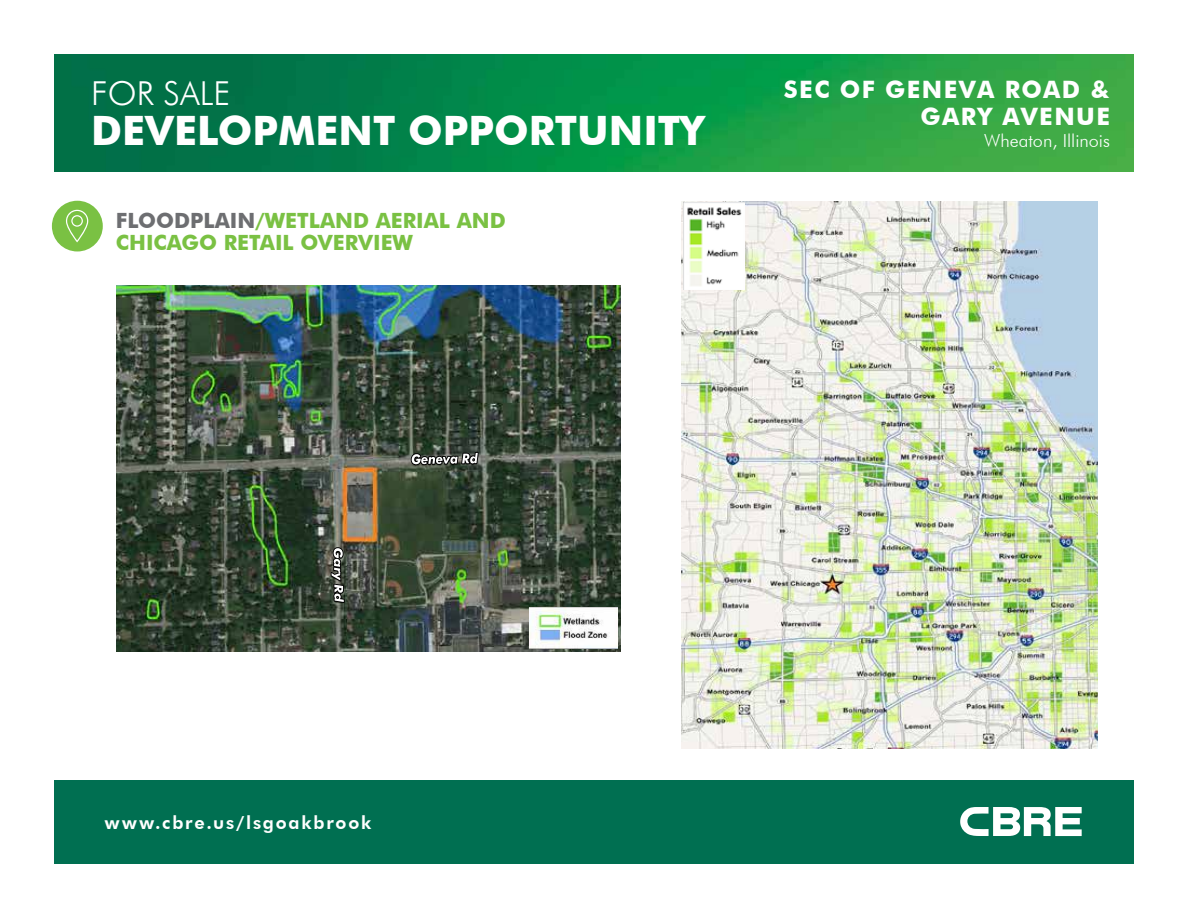
<style>
.page{position:relative;width:1188px;height:918px;background:#fff}
.page>*{position:absolute;margin:0;border:0;box-sizing:border-box;transform-origin:0 0}
.t1{font:700 40.5px "Futura BT";color:#fff}
.t2{font:300 33px "Futura BT";color:#fff}
.t3{font:700 24px/27px "Futura BT";letter-spacing:.06em;color:#fff;text-align:right}
.t4{font:700 21px/22.5px "Futura BT";color:#7ac143}
.t5{font:800 18px "Futura BT";letter-spacing:.1em;color:#fff}
.t6{font:300 18px "Futura BT";color:#fff}
.s1{color:#6d6e71}
</style>
<div class="page">
<img style="left:54px;top:54px;width:1080px;height:118px">
<div style="left:54px;top:780px;width:1080px;height:84px;background:#006f51"></div>
<svg style="left:960px;top:807px;width:122px;height:29px"></svg>
<img style="left:681px;top:201px;width:417px;height:548px">
<div style="left:52px;top:201px;width:51px;height:50px;background:#7ac143;border-radius:50%"></div>
<svg style="left:66px;top:210px;width:22px;height:32px"></svg>
<img style="left:117px;top:285px;width:503px;height:366px">
<img style="left:411px;top:452px;width:68px;height:13px">
<img style="left:412px;top:453px;width:66px;height:11px">
<img style="left:331px;top:547px;width:13px;height:51px">
<img style="left:332px;top:548px;width:12px;height:54px">
<img style="left:529px;top:608px;width:89px;height:41px">
<img style="left:683px;top:203px;width:61px;height:86px">
<h2 class="t2" style="left:91px;top:73px;width:141px">FOR SALE</h2>
<h1 class="t1" style="left:91px;top:106px;width:615px">DEVELOPMENT OPPORTUNITY</h1>
<p class="t4" style="left:116px;top:209px;width:391px"><span class="s1">FLOODPLAIN</span>/WETLAND AERIAL AND<br>CHICAGO RETAIL OVERVIEW</p>
<p class="t3" style="left:784px;top:75px;width:328px">SEC OF GENEVA ROAD &amp;<br>GARY AVENUE</p>
<p class="t6" style="left:984px;top:130px;width:127px">Wheaton, Illinois</p>
<p class="t5" style="left:105px;top:812px;width:268px">www.cbre.us/lsgoakbrook</p>
</div>
